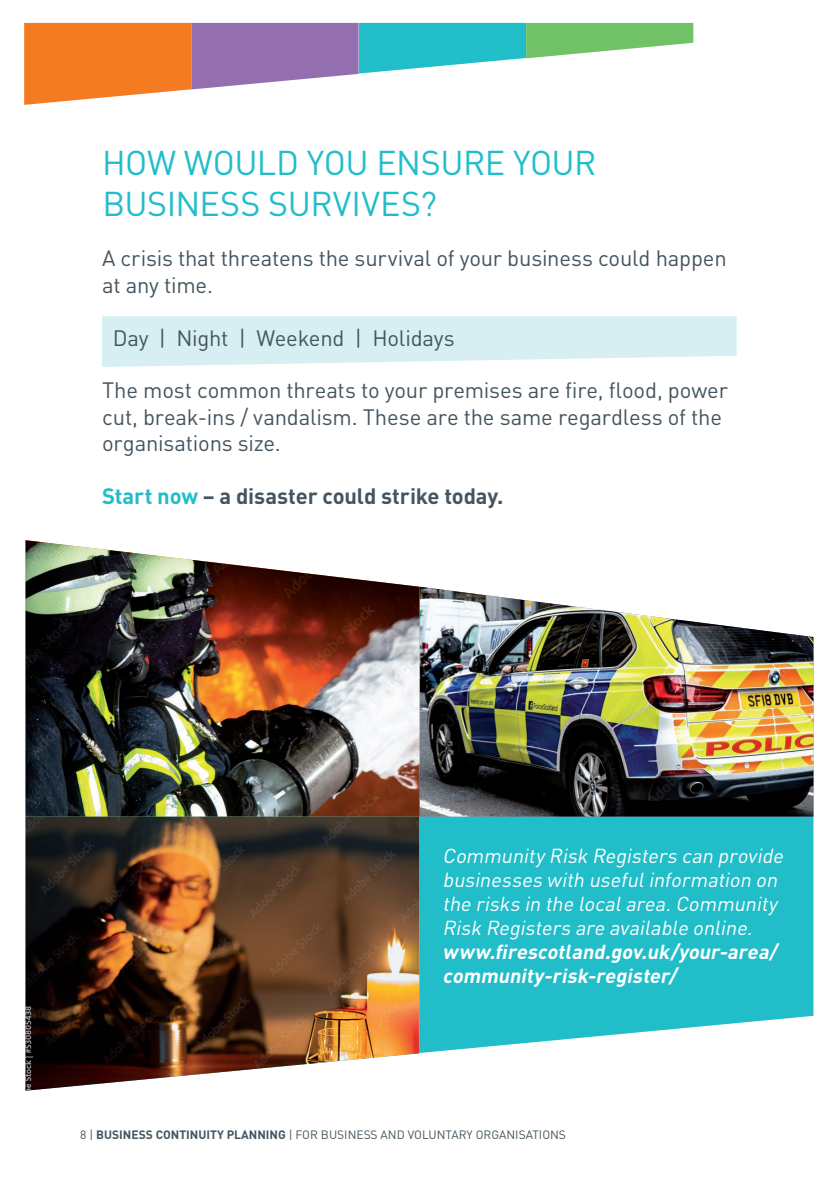
<style>
.page{position:relative;width:840px;height:1191px;background:#fff}
.page>*{position:absolute;margin:0;border:0;box-sizing:border-box;transform-origin:0 0}
.t1{font:34px/40.8px "DIN";letter-spacing:-.015em;color:#21bdc9}
.t2{font:22px/26.4px "DIN";letter-spacing:-.01em;color:#45555f}
.t3{font:700 22px "DIN";letter-spacing:-.005em;color:#45555f}
.t4{font:italic 20px/24px "DIN";color:#fff}
.t5{font:italic 700 20px/24px "DIN";color:#fff}
.t6{font:12px "DIN";color:#45555f}
.s1{color:#21bdc9}
.s2{font-weight:700}
</style>
<div class="page">
<svg style="left:24px;top:23px;width:669px;height:82px"></svg>
<svg style="left:102px;top:316px;width:634px;height:51px;background:#dbf0f3"></svg>
<img style="left:419px;top:587px;width:394px;height:229px">
<img style="left:26px;top:540px;width:393px;height:276px">
<img style="left:26px;top:816px;width:393px;height:274px">
<svg style="left:419px;top:816px;width:394px;height:237px;background:#32c1cc"></svg>
<h1 class="t1" style="left:102px;top:142px;width:495px">HOW WOULD YOU ENSURE YOUR<br>BUSINESS SURVIVES?</h1>
<p class="t2" style="left:102px;top:245px;width:625px">A crisis that threatens the survival of your business could happen at any time.</p>
<p class="t2" style="left:113px;top:324px;width:343px">Day | Night | Weekend | Holidays</p>
<p class="t2" style="left:102px;top:377px;width:627px">The most common threats to your premises are fire, flood, power cut, break-ins / vandalism. These are the same regardless of the organisations size.</p>
<p class="t3" style="left:102px;top:482px;width:402px"><span class="s1">Start now</span> – a disaster could strike today.</p>
<p class="t4" style="left:442px;top:843px;width:346px">Community Risk Registers can provide businesses with usefulinformation on the risks in the localarea.Community Risk Registers are available online.</p>
<p class="t5" style="left:442px;top:938px;width:340px">www.firescotland.gov.uk/your-area/ community-risk-register/</p>
<p class="t6" style="left:80px;top:1127px;width:487px">8 | <span class="s2">BUSINESS CONTINUITY PLANNING</span> | FOR BUSINESS AND VOLUNTARY ORGANISATIONS</p>
</div>
